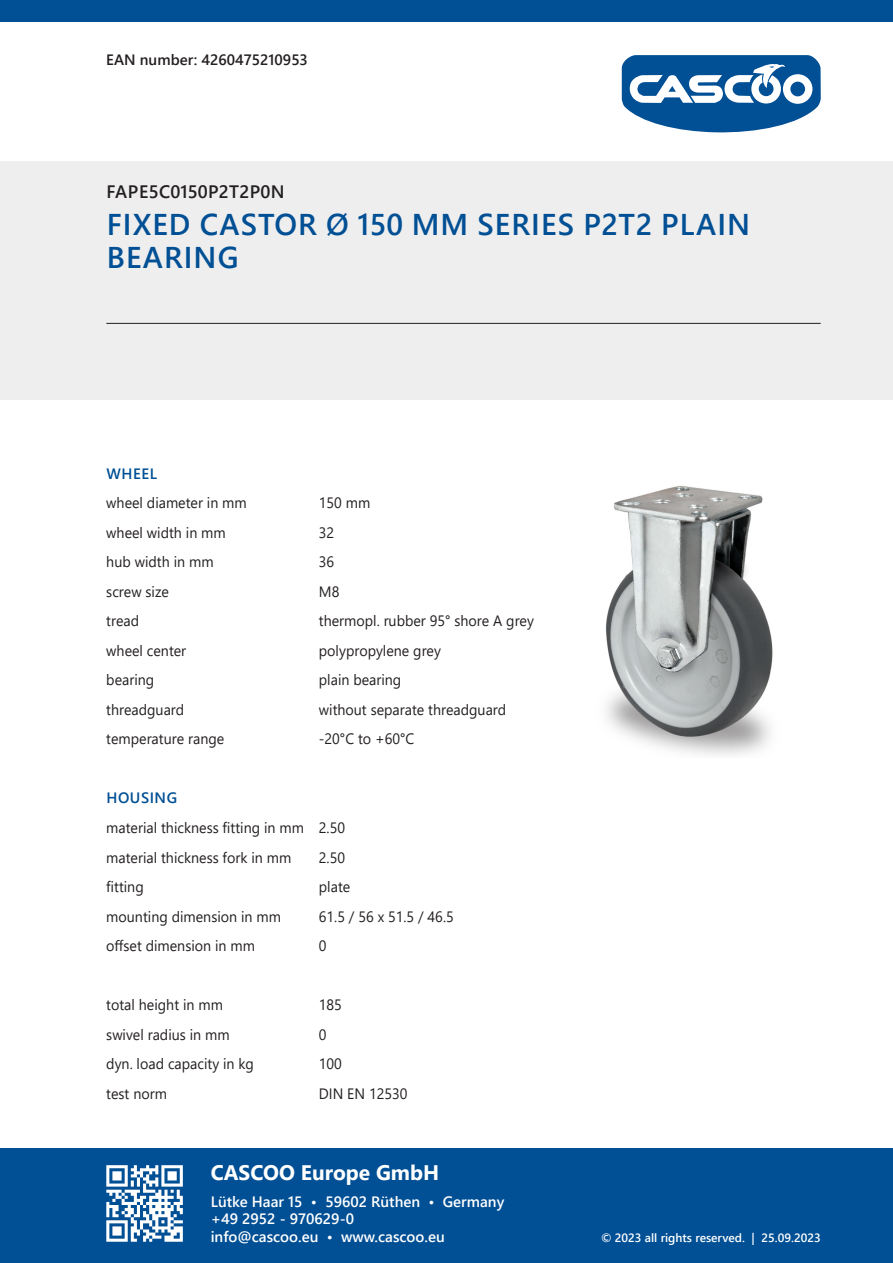
<style>
.page{position:relative;width:893px;height:1263px;background:#fff}
.page>*{position:absolute;margin:0;border:0;box-sizing:border-box;transform-origin:0 0}
.t1{font:600 30px/33px "Segoe UI";letter-spacing:.035em;color:#014f94}
.t2{font:700 21px "Segoe UI";color:#fff}
.t3{font:600 18px "Segoe UI";letter-spacing:.02em;color:#231f20}
.t4{font:15px "Segoe UI";color:#231f20;scale:.95 1}
.t5{font:600 15px/17.5px "Segoe UI";color:#fff}
.t6{font:600 15px "Segoe UI";color:#231f20}
.t7{font:600 15px "Segoe UI";letter-spacing:.035em;color:#014f94}
.t8{font:600 12px "Segoe UI";color:#fff}
</style>
<div class="page">
<img style="left:606px;top:485px;width:167px;height:270px">
<svg style="left:622px;top:55px;width:199px;height:78px"></svg>
<div style="left:0;top:162px;width:893px;height:238px;background:#eeeeef"></div>
<div style="left:0;top:1148px;width:893px;height:115px;background:#014f94"></div>
<div style="left:0;top:0;width:893px;height:21px;background:#014f94"></div>
<svg style="left:106px;top:1165px;width:77px;height:77px"></svg>
<hr style="left:106px;top:323px;width:715px;height:1px;background:#231f20">
<p class="t6" style="left:106px;top:45px;width:203px">EAN number: 4260475210953</p>
<p class="t3" style="left:107px;top:175px;width:180px">FAPE5C0150P2T2P0N</p>
<p class="t1" style="left:107px;top:206px;width:645px">FIXED CASTOR Ø 150 MM SERIES P2T2 PLAIN<br>BEARING</p>
<p class="t7" style="left:107px;top:459px;width:52px">WHEEL</p>
<p class="t4" style="left:106px;top:489px;width:149px">wheel diameter in mm</p>
<p class="t4" style="left:319px;top:489px;width:56px">150 mm</p>
<p class="t4" style="left:106px;top:518px;width:127px">wheel width in mm</p>
<p class="t4" style="left:319px;top:518px;width:18px">32</p>
<p class="t4" style="left:106px;top:548px;width:114px">hub width in mm</p>
<p class="t4" style="left:319px;top:548px;width:18px">36</p>
<p class="t4" style="left:106px;top:577px;width:67px">screw size</p>
<p class="t4" style="left:319px;top:577px;width:23px">M8</p>
<p class="t4" style="left:106px;top:607px;width:36px">tread</p>
<p class="t4" style="left:319px;top:607px;width:228px">thermopl. rubber 95° shore A grey</p>
<p class="t4" style="left:106px;top:636px;width:86px">wheel center</p>
<p class="t4" style="left:319px;top:636px;width:130px">polypropylene grey</p>
<p class="t4" style="left:106px;top:666px;width:52px">bearing</p>
<p class="t4" style="left:319px;top:666px;width:88px">plain bearing</p>
<p class="t4" style="left:106px;top:695px;width:84px">threadguard</p>
<p class="t4" style="left:319px;top:695px;width:199px">without separate threadguard</p>
<p class="t4" style="left:106px;top:725px;width:126px">temperature range</p>
<p class="t4" style="left:319px;top:725px;width:102px">-20°C to +60°C</p>
<p class="t7" style="left:107px;top:784px;width:72px">HOUSING</p>
<p class="t4" style="left:106px;top:813px;width:253px">material thickness fitting in mm 2.50</p>
<p class="t4" style="left:106px;top:843px;width:196px">material thickness fork in mm</p>
<p class="t4" style="left:319px;top:843px;width:29px">2.50</p>
<p class="t4" style="left:106px;top:872px;width:41px">fitting</p>
<p class="t4" style="left:319px;top:872px;width:35px">plate</p>
<p class="t4" style="left:106px;top:902px;width:185px">mounting dimension in mm</p>
<p class="t4" style="left:319px;top:902px;width:143px">61.5 / 56 x 51.5 / 46.5</p>
<p class="t4" style="left:106px;top:931px;width:158px">offset dimension in mm</p>
<p class="t4" style="left:319px;top:931px;width:10px">0</p>
<p class="t4" style="left:106px;top:990px;width:124px">total height in mm</p>
<p class="t4" style="left:319px;top:990px;width:26px">185</p>
<p class="t4" style="left:106px;top:1020px;width:131px">swivel radius in mm</p>
<p class="t4" style="left:319px;top:1020px;width:10px">0</p>
<p class="t4" style="left:106px;top:1049px;width:157px">dyn. load capacity in kg</p>
<p class="t4" style="left:319px;top:1049px;width:26px">100</p>
<p class="t4" style="left:106px;top:1079px;width:65px">test norm</p>
<p class="t4" style="left:319px;top:1079px;width:95px">DIN EN 12530</p>
<p class="t2" style="left:211px;top:1153px;width:230px">CASCOO Europe GmbH</p>
<p class="t5" style="left:211px;top:1191px;width:295px">Lütke Haar 15 • 59602 Rüthen • Germany +49 2952 - 970629-0<br>info@cascoo.eu • www.cascoo.eu</p>
<p class="t8" style="left:601px;top:1226px;width:221px">© 2023 all rights reserved. | 25.09.2023</p>
</div>
